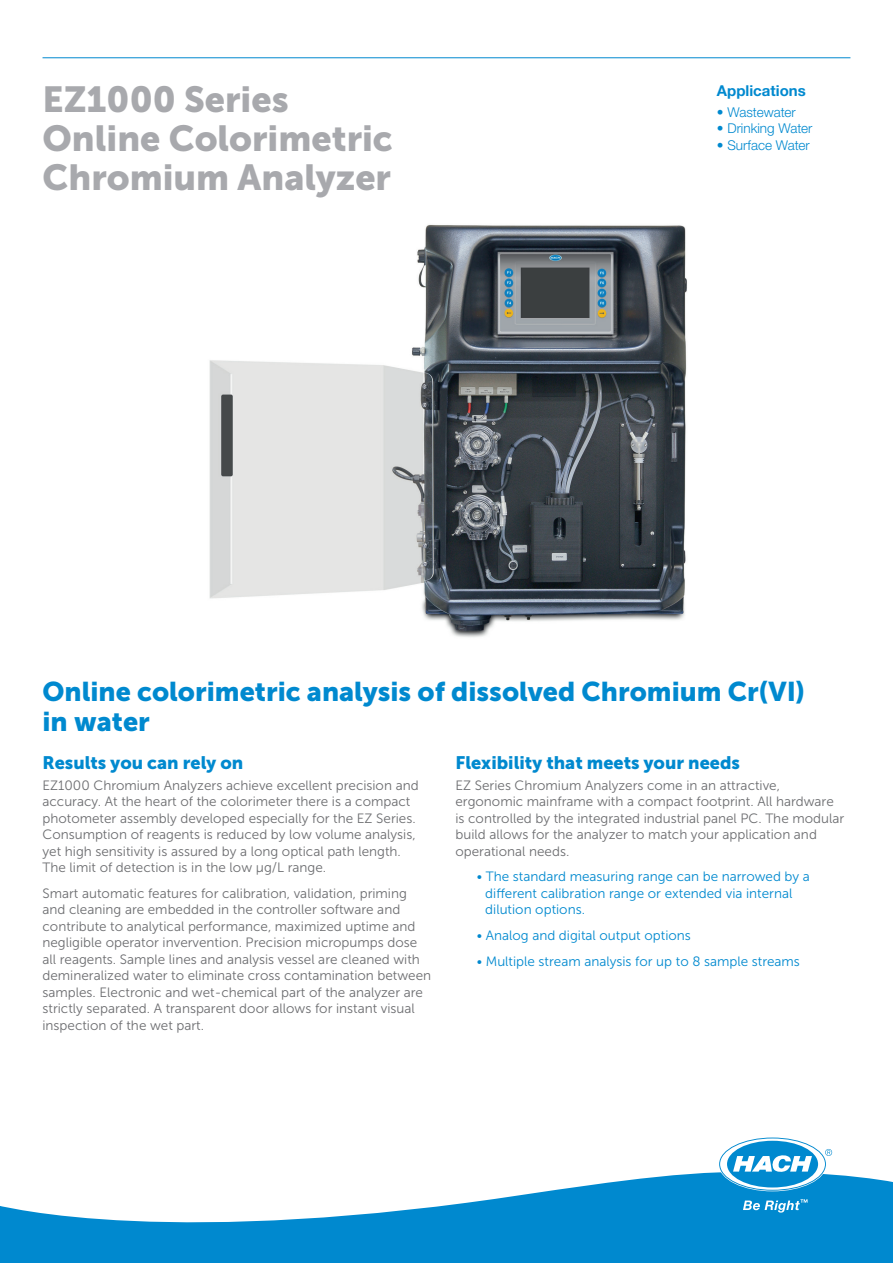
<style>
.page{position:relative;width:893px;height:1263px;background:#fff}
.page>*{position:absolute;margin:0;border:0;box-sizing:border-box;transform-origin:0 0}
.Head_1{font:36px/39px "Museo Sans 900";color:#a8a9ad}
.Head_2_USP{font:27px/30px "Museo Sans 900";color:#0089cf}
.Head_2{font:18px "Museo Sans 900";color:#0089cf}
.Head_3{font:700 15px "Helvetica Neue LTW1 G";color:#0089cf}
.Text_1_Gray{font:13.5px/16.5px "Museo Sans 300";color:#6c6d70}
.Text_1_Gray-2{font:13.5px/16.5px "Museo Sans 300";color:#0089cf}
.Text_1_Color{font:300 13.5px "Helvetica Neue LTW1 G";color:#0089cf}
</style>
<div class="page">
<hr style="left:43px;top:57px;width:807px;height:1px;background:#0089cf">
<svg style="left:0;top:1172px;width:893px;height:91px;fill:#0089cf"></svg>
<svg style="left:720px;top:1138px;width:112px;height:52px"></svg>
<svg style="left:743px;top:1199px;width:64px;height:13px"></svg>
<img style="left:209px;top:224px;width:478px;height:414px">
<p class="Head_1" style="left:43px;top:80px;width:352px">EZ1000 Series<br>Online Colorimetric<br>Chromium Analyzer</p>
<p class="Head_3" style="left:717px;top:81px;width:90px">Applications</p>
<p class="Text_1_Color" style="left:717px;top:104px;width:80px">• Wastewater</p>
<p class="Text_1_Color" style="left:717px;top:120px;width:97px">• Drinking Water</p>
<p class="Text_1_Color" style="left:717px;top:137px;width:94px">• Surface Water</p>
<p class="Head_2_USP" style="left:43px;top:676px;width:764px">Online colorimetric analysis of dissolved Chromium Cr(VI) in water</p>
<p class="Head_2" style="left:43px;top:752px;width:202px">Results you can rely on</p>
<p class="Text_1_Gray" style="left:43px;top:777px;width:378px">EZ1000 Chromium Analyzers achieve excellent precision and accuracy. At the heart of the colorimeter there is a compact photometer assembly developed especially for the EZ Series.<br>Consumption of reagents is reduced by low volume analysis, yet high sensitivity is assured by a long optical path length.<br>The limit of detection is in the low µg/L range.</p>
<p class="Text_1_Gray" style="left:43px;top:885px;width:390px">Smart automatic features for calibration, validation, priming and cleaning are embedded in the controller software and contribute to analytical performance, maximized uptime and negligible operator invervention. Precision micropumps dose all reagents. Sample lines and analysis vessel are cleaned with demineralized water to eliminate cross contamination between samples. Electronic and wet-chemical part of the analyzer are strictly separated. A transparent door allows for instant visual inspection of the wet part.</p>
<p class="Head_2" style="left:455px;top:752px;width:286px">Flexibility that meets your needs</p>
<p class="Text_1_Gray" style="left:455px;top:777px;width:390px">EZ Series Chromium Analyzers come in an attractive, ergonomic mainframe with a compact footprint. All hardware is controlled by the integrated industrial panel PC. The modular build allows for the analyzer to match your application and operational needs.</p>
<p class="Text_1_Gray-2" style="left:485px;top:869px;width:326px;text-indent:-9px">• The standard measuring range can be narrowed by a different calibration range or extended via internal dilution options.</p>
<p class="Text_1_Gray-2" style="left:477px;top:927px;width:216px">• Analog and digital output options</p>
<p class="Text_1_Gray-2" style="left:477px;top:953px;width:325px">• Multiple stream analysis for up to 8 sample streams</p>
</div>
